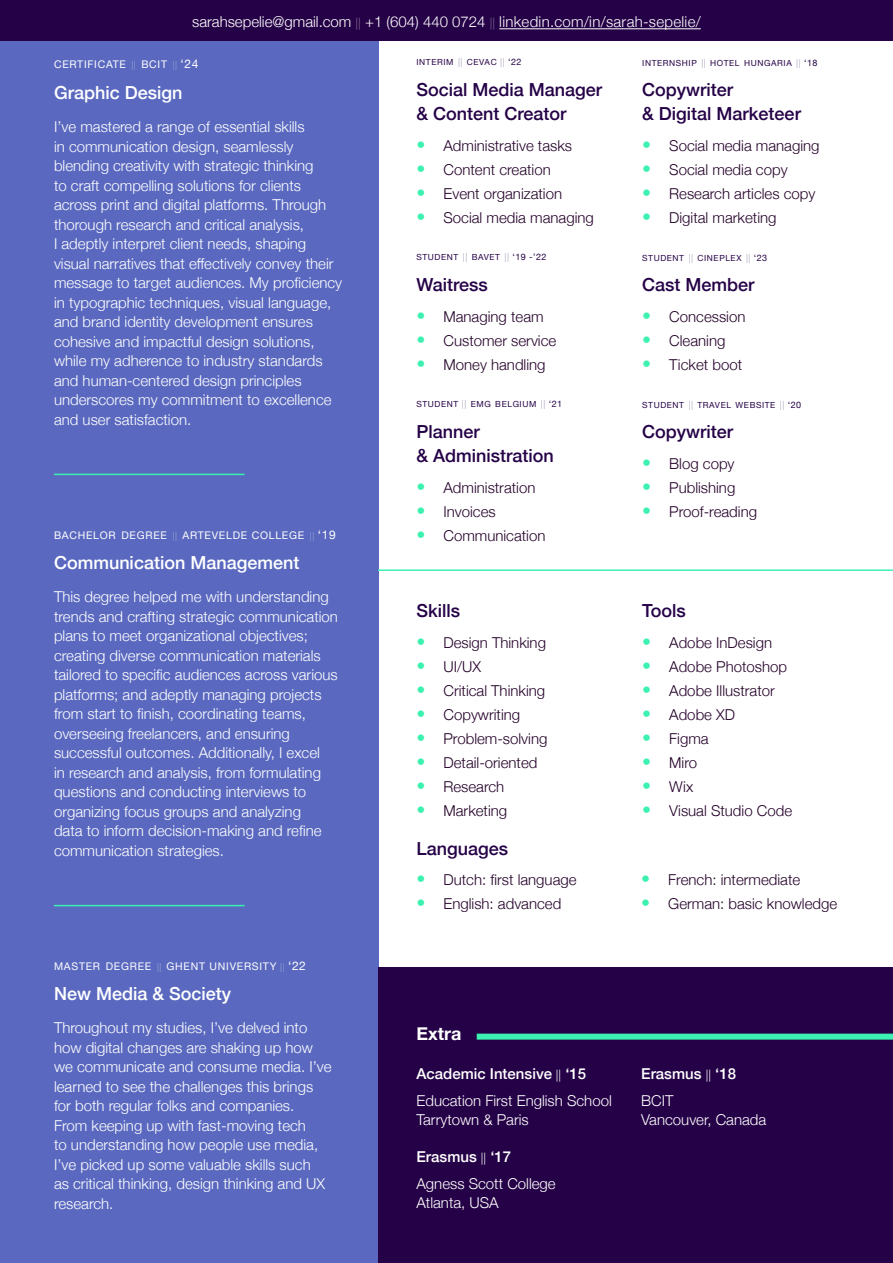
<style>
.page{position:relative;width:893px;height:1263px;background:#fff}
.page>*{position:absolute;margin:0;border:0;box-sizing:border-box;transform-origin:0 0}
.Degree_name{font:500 18px/24px "Helvetica Neue";color:#250247}
.Degree_name-2{font:500 18px "Helvetica Neue";color:#fff}
.Skills_title{font:500 18px "Helvetica Neue";color:#250247}
.Skills_title-2{font:700 18px "Helvetica Neue";color:#fff}
.Degree_explaining{font:300 15px/19.5px "Helvetica Neue";color:#fff}
.t1{font:300 15px "Helvetica Neue";color:#240029}
.t2{font:500 15px "Helvetica Neue";color:#fff}
.Degree___school___year{font:10.5px "Helvetica Neue";letter-spacing:.07em;color:#fff}
.Degree{font:8.4px "Helvetica Neue";letter-spacing:.07em;color:#250247}
.s1{font-weight:200;font-size:12px}
.s2{font-weight:200;font-size:9px}
.s3{font-size:12px}
.s4{font-size:9px}
.s5{font-weight:500;font-size:18px;color:#3df2b0}
.s6{font-weight:300;font-size:12px}
.s7{font-weight:500}
</style>
<div class="page">
<div style="left:0;top:0;width:378px;height:1263px;background:#5a69bf"></div>
<hr style="left:54px;top:905px;width:190px;height:1px;background:#3df2b0">
<hr style="left:54px;top:474px;width:190px;height:1px;background:#3df2b0">
<div style="left:378px;top:968px;width:515px;height:295px;background:#250247"></div>
<div style="left:0;top:0;width:893px;height:40px;background:#250247"></div>
<hr style="left:499px;top:28px;width:202px;height:1px;background:#fff">
<hr style="left:378px;top:569px;width:515px;height:2px;background:#3df2b0">
<div style="left:477px;top:1034px;width:416px;height:6px;background:#3df2b0"></div>
<p class="Degree_explaining" style="left:192px;top:11px;width:510px">sarahsepelie@gmail.com <span class="s1">||</span> +1 (604) 440 0724 <span class="s1">||</span> linkedin.com/in/sarah-sepelie/</p>
<p class="Degree___school___year" style="left:54px;top:57px;width:146px">CERTIFICATE <span class="s2">||</span> BCIT <span class="s2">||</span> <span class="s3">‘24</span></p>
<p class="Degree_name-2" style="left:54px;top:78px;width:130px">Graphic Design</p>
<p class="Degree_explaining" style="left:54px;top:116px;width:290px">I’ve mastered a range of essential skills<br>in communication design, seamlessly blending creativity with strategic thinking<br>to craft compelling solutions for clients across print and digital platforms. Through thorough research and critical analysis,<br>I adeptly interpret client needs, shaping visual narratives that effectively convey their message to target audiences. My proficiency in typographic techniques, visual language, and brand identity development ensures cohesive and impactful design solutions, while my adherence to industry standards and human-centered design principles underscores my commitment to excellence and user satisfaction.</p>
<p class="Degree___school___year" style="left:54px;top:527px;width:283px">BACHELOR DEGREE <span class="s2">||</span> ARTEVELDE COLLEGE <span class="s2">||</span> <span class="s3">‘19</span></p>
<p class="Degree_name-2" style="left:54px;top:548px;width:247px">Communication Management</p>
<p class="Degree_explaining" style="left:54px;top:586px;width:285px">This degree helped me with understanding trends and crafting strategic communication plans to meet organizational objectives; creating diverse communication materials tailored to specific audiences across various platforms; and adeptly managing projects from start to finish, coordinating teams, overseeing freelancers, and ensuring successful outcomes. Additionally, I excel<br>in research and analysis, from formulating questions and conducting interviews to organizing focus groups and analyzing<br>data to inform decision-making and refine communication strategies.</p>
<p class="Degree___school___year" style="left:54px;top:958px;width:253px">MASTER DEGREE <span class="s2">||</span> GHENT UNIVERSITY <span class="s2">||</span> <span class="s3">‘22</span></p>
<p class="Degree_name-2" style="left:54px;top:979px;width:179px">New Media &amp; Society</p>
<p class="Degree_explaining" style="left:54px;top:1017px;width:279px">Throughout my studies, I’ve delved into how digital changes are shaking up how we communicate and consume media. I’ve learned to see the challenges this brings for both regular folks and companies.<br>From keeping up with fast-moving tech<br>to understanding how people use media, I’ve picked up some valuable skills such<br>as critical thinking, design thinking and UX research.</p>
<p class="Degree" style="left:416px;top:56px;width:107px">INTERIM <span class="s2">||</span> CEVAC <span class="s2">||</span> <span class="s4">‘22</span></p>
<p class="Degree_name" style="left:416px;top:76px;width:187px">Social Media Manager &amp; Content Creator</p>
<p class="t1" style="left:416px;top:133px;width:157px"><span class="s5">•</span> Administrative tasks</p>
<p class="t1" style="left:416px;top:157px;width:136px"><span class="s5">•</span> Content creation</p>
<p class="t1" style="left:416px;top:181px;width:147px"><span class="s5">•</span> Event organization</p>
<p class="t1" style="left:416px;top:205px;width:179px"><span class="s5">•</span> Social media managing</p>
<p class="Degree" style="left:416px;top:251px;width:132px">STUDENT <span class="s2">||</span> BAVET <span class="s2">||</span> <span class="s4">‘19 -’22</span></p>
<p class="Degree_name" style="left:416px;top:271px;width:73px">Waitress</p>
<p class="t1" style="left:416px;top:304px;width:129px"><span class="s5">•</span> Managing team</p>
<p class="t1" style="left:416px;top:328px;width:141px"><span class="s5">•</span> Customer service</p>
<p class="t1" style="left:416px;top:352px;width:131px"><span class="s5">•</span> Money handling</p>
<p class="Degree" style="left:416px;top:398px;width:147px">STUDENT <span class="s2">||</span> EMG BELGIUM <span class="s2">||</span> <span class="s4">‘21</span></p>
<p class="Degree_name" style="left:416px;top:418px;width:139px">Planner<br>&amp; Administration</p>
<p class="t1" style="left:416px;top:475px;width:120px"><span class="s5">•</span> Administration</p>
<p class="t1" style="left:416px;top:499px;width:81px"><span class="s5">•</span> Invoices</p>
<p class="t1" style="left:416px;top:523px;width:130px"><span class="s5">•</span> Communication</p>
<p class="Skills_title" style="left:416px;top:596px;width:45px">Skills</p>
<p class="t1" style="left:416px;top:630px;width:131px"><span class="s5">•</span> Design Thinking</p>
<p class="t1" style="left:416px;top:654px;width:66px"><span class="s5">•</span> UI/UX</p>
<p class="t1" style="left:416px;top:678px;width:130px"><span class="s5">•</span> Critical Thinking</p>
<p class="t1" style="left:416px;top:702px;width:105px"><span class="s5">•</span> Copywriting</p>
<p class="t1" style="left:416px;top:726px;width:132px"><span class="s5">•</span> Problem-solving</p>
<p class="t1" style="left:416px;top:750px;width:122px"><span class="s5">•</span> Detail-oriented</p>
<p class="t1" style="left:416px;top:774px;width:89px"><span class="s5">•</span> Research</p>
<p class="t1" style="left:416px;top:798px;width:92px"><span class="s5">•</span> Marketing</p>
<p class="Skills_title" style="left:416px;top:834px;width:93px">Languages</p>
<p class="t1" style="left:416px;top:868px;width:162px"><span class="s5">•</span> Dutch: first language</p>
<p class="t1" style="left:416px;top:892px;width:146px"><span class="s5">•</span> English: advanced</p>
<p class="Degree" style="left:642px;top:56px;width:177px">INTERNSHIP <span class="s2">||</span> HOTEL HUNGARIA <span class="s2">||</span> <span class="s4">‘18</span></p>
<p class="Degree_name" style="left:642px;top:76px;width:160px">Copywriter<br>&amp; Digital Marketeer</p>
<p class="t1" style="left:642px;top:134px;width:179px"><span class="s5">•</span> Social media managing</p>
<p class="t1" style="left:642px;top:158px;width:147px"><span class="s5">•</span> Social media copy</p>
<p class="t1" style="left:642px;top:182px;width:175px"><span class="s5">•</span> Research articles copy</p>
<p class="t1" style="left:642px;top:206px;width:136px"><span class="s5">•</span> Digital marketing</p>
<p class="Degree" style="left:642px;top:251px;width:127px">STUDENT <span class="s2">||</span> CINEPLEX <span class="s2">||</span> <span class="s4">‘23</span></p>
<p class="Degree_name" style="left:642px;top:271px;width:114px">Cast Member</p>
<p class="t1" style="left:642px;top:305px;width:105px"><span class="s5">•</span> Concession</p>
<p class="t1" style="left:642px;top:329px;width:85px"><span class="s5">•</span> Cleaning</p>
<p class="t1" style="left:642px;top:353px;width:101px"><span class="s5">•</span> Ticket boot</p>
<p class="Degree" style="left:642px;top:398px;width:160px">STUDENT <span class="s2">||</span> TRAVEL WEBSITE <span class="s2">||</span> <span class="s4">‘20</span></p>
<p class="Degree_name" style="left:642px;top:418px;width:93px">Copywriter</p>
<p class="t1" style="left:642px;top:452px;width:94px"><span class="s5">•</span> Blog copy</p>
<p class="t1" style="left:642px;top:476px;width:95px"><span class="s5">•</span> Publishing</p>
<p class="t1" style="left:642px;top:500px;width:116px"><span class="s5">•</span> Proof-reading</p>
<p class="Skills_title" style="left:642px;top:596px;width:45px">Tools</p>
<p class="t1" style="left:642px;top:630px;width:131px"><span class="s5">•</span> Adobe InDesign</p>
<p class="t1" style="left:642px;top:654px;width:146px"><span class="s5">•</span> Adobe Photoshop</p>
<p class="t1" style="left:642px;top:678px;width:134px"><span class="s5">•</span> Adobe Illustrator</p>
<p class="t1" style="left:642px;top:702px;width:94px"><span class="s5">•</span> Adobe XD</p>
<p class="t1" style="left:642px;top:726px;width:68px"><span class="s5">•</span> Figma</p>
<p class="t1" style="left:642px;top:750px;width:56px"><span class="s5">•</span> Miro</p>
<p class="t1" style="left:642px;top:774px;width:52px"><span class="s5">•</span> Wix</p>
<p class="t1" style="left:642px;top:798px;width:151px"><span class="s5">•</span> Visual Studio Code</p>
<p class="t1" style="left:641px;top:868px;width:160px"><span class="s5">•</span> French: intermediate</p>
<p class="t1" style="left:641px;top:892px;width:197px"><span class="s5">•</span> German: basic knowledge</p>
<p class="Skills_title-2" style="left:416px;top:1019px;width:46px">Extra</p>
<p class="t2" style="left:416px;top:1061px;width:171px">Academic Intensive <span class="s6">||</span> ‘15</p>
<p class="Degree_explaining" style="left:416px;top:1090px;width:197px">Education First English School</p>
<p class="Degree_explaining" style="left:416px;top:1108px;width:114px">Tarrytown &amp; Paris</p>
<p class="Degree_explaining" style="left:416px;top:1142px;width:141px;line-height:27px"><span class="s7">Erasmus</span> <span class="s3">||</span> <span class="s7">‘17<br></span>Agness Scott College</p>
<p class="Degree_explaining" style="left:416px;top:1192px;width:84px">Atlanta, USA</p>
<p class="t2" style="left:641px;top:1061px;width:96px">Erasmus <span class="s6">||</span> ‘18</p>
<p class="Degree_explaining" style="left:641px;top:1090px;width:34px">BCIT</p>
<p class="Degree_explaining" style="left:641px;top:1108px;width:127px">Vancouver, Canada</p>
</div>
